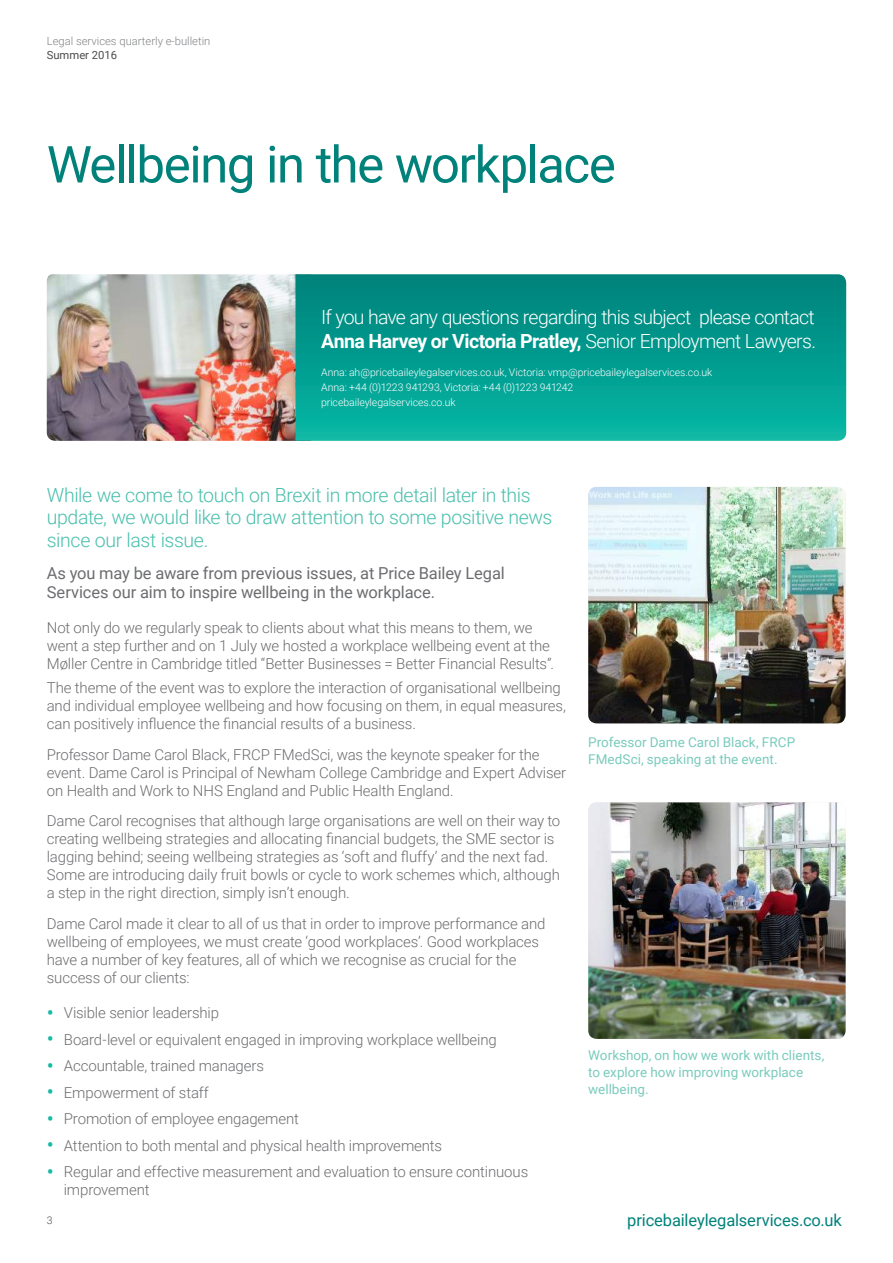
<style>
.page{position:relative;width:893px;height:1263px;background:#fff}
.page>*{position:absolute;margin:0;border:0;box-sizing:border-box;transform-origin:0 0}
.t1{font:51px "Roboto";letter-spacing:-.03em;color:#00827a}
.t2{font:300 19.5px/22.5px "Roboto";letter-spacing:-.02em;color:#48bfac}
.t3{font:300 19.5px/24px "Roboto";letter-spacing:-.04em;color:#fff}
.t4{font:16.5px/19.5px "Roboto";letter-spacing:-.01em;color:#6c6d70}
.t5{font:16.5px "Roboto";letter-spacing:-.01em;color:#00827a}
.t6{font:300 15px/18px "Roboto";letter-spacing:-.01em;color:#6c6d70}
.t7{font:13.5px/17.2px "Roboto";color:#7acbbd}
.t8{font:300 11.25px "Roboto";color:#808285}
.t9{font:11.25px "Roboto";color:#4b4c4d}
.t10{font:300 10.5px/15px "Roboto";letter-spacing:-.005em;color:#fff}
.t11{font:300 10.5px "Roboto";color:#4b4c4d}
.s1{font-weight:700}
.s2{font-weight:400;font-size:21px;color:#17baa4}
</style>
<div class="page">
<img style="left:47px;top:274px;width:249px;height:167px">
<svg style="left:296px;top:274px;width:550px;height:167px;background:#039c8f"></svg>
<img style="left:588px;top:487px;width:258px;height:236px">
<img style="left:588px;top:802px;width:258px;height:237px">
<p class="t8" style="left:47px;top:33px;width:165px">Legal services quarterly e-bulletin</p>
<p class="t9" style="left:47px;top:47px;width:72px">Summer 2016</p>
<h1 class="t1" style="left:47px;top:129px;width:571px">Wellbeing in the workplace</h1>
<h2 class="t3" style="left:321px;top:304px;width:496px">If you have any questions regarding this subject please contact<br><span class="s1">Anna Harvey or Victoria Pratley,</span> Senior Employment Lawyers.</h2>
<p class="t10" style="left:321px;top:364px;width:393px">Anna: ah@pricebaileylegalservices.co.uk, Victoria: vmp@pricebaileylegalservices.co.uk<br>Anna: +44 (0)1223 941293, Victoria: +44 (0)1223 941242<br>pricebaileylegalservices.co.uk</p>
<h2 class="t2" style="left:47px;top:483px;width:507px">While we come to touch on Brexit in more detail later in this update, we would like to draw attention to some positive news since our last issue.</h2>
<p class="t4" style="left:47px;top:563px;width:459px">As you may be aware from previous issues, at Price Bailey Legal<br>Services our aim to inspire wellbeing in the workplace.</p>
<p class="t6" style="left:47px;top:618px;width:509px">Not only do we regularly speak to clients about what this means to them, we went a step further and on 1 July we hosted a workplace wellbeing event at the<br>Møller Centre in Cambridge titled “Better Businesses = Better Financial Results”.</p>
<p class="t6" style="left:47px;top:678px;width:521px">The theme of the event was to explore the interaction of organisational wellbeing and individual employee wellbeing and how focusing on them, in equal measures, can positively influence the financial results of a business.</p>
<p class="t6" style="left:47px;top:745px;width:521px">Professor Dame Carol Black, FRCP FMedSci, was the keynote speaker for the event. Dame Carol is Principal of Newham College Cambridge and Expert Adviser on Health and Work to NHS England and Public Health England.</p>
<p class="t6" style="left:47px;top:811px;width:515px">Dame Carol recognises that although large organisations are well on their way to creating wellbeing strategies and allocating financial budgets, the SME sector is lagging behind; seeing wellbeing strategies as ‘soft and fluffy’ and the next fad.<br>Some are introducing daily fruit bowls or cycle to work schemes which, although a step in the right direction, simply isn’t enough.</p>
<p class="t6" style="left:47px;top:914px;width:500px">Dame Carol made it clear to all of us that in order to improve performance and wellbeing of employees, we must create ‘good workplaces’. Good workplaces have a number of key features, all of which we recognise as crucial for the success of our clients:</p>
<p class="t6" style="left:47px;top:1003px;width:174px"><span class="s2">•</span> Visible senior leadership</p>
<p class="t6" style="left:47px;top:1030px;width:452px"><span class="s2">•</span> Board-level or equivalent engaged in improving workplace wellbeing</p>
<p class="t6" style="left:47px;top:1056px;width:219px"><span class="s2">•</span> Accountable, trained managers</p>
<p class="t6" style="left:47px;top:1083px;width:164px"><span class="s2">•</span> Empowerment of staff</p>
<p class="t6" style="left:47px;top:1109px;width:254px"><span class="s2">•</span> Promotion of employee engagement</p>
<p class="t6" style="left:47px;top:1136px;width:397px"><span class="s2">•</span> Attention to both mental and physical health improvements</p>
<p class="t6" style="left:64px;top:1162px;width:466px;text-indent:-17px"><span class="s2">•</span> Regular and effective measurement and evaluation to ensure continuous improvement</p>
<p class="t11" style="left:47px;top:1213px;width:7px">3</p>
<p class="t7" style="left:588px;top:733px;width:208px">Professor Dame Carol Black, FRCP<br>FMedSci, speaking at the event.</p>
<p class="t7" style="left:588px;top:1046px;width:238px">Workshop, on how we work with clients, to explore how improving workplace wellbeing.</p>
<p class="t5" style="left:627px;top:1209px;width:216px">pricebaileylegalservices.co.uk</p>
</div>
